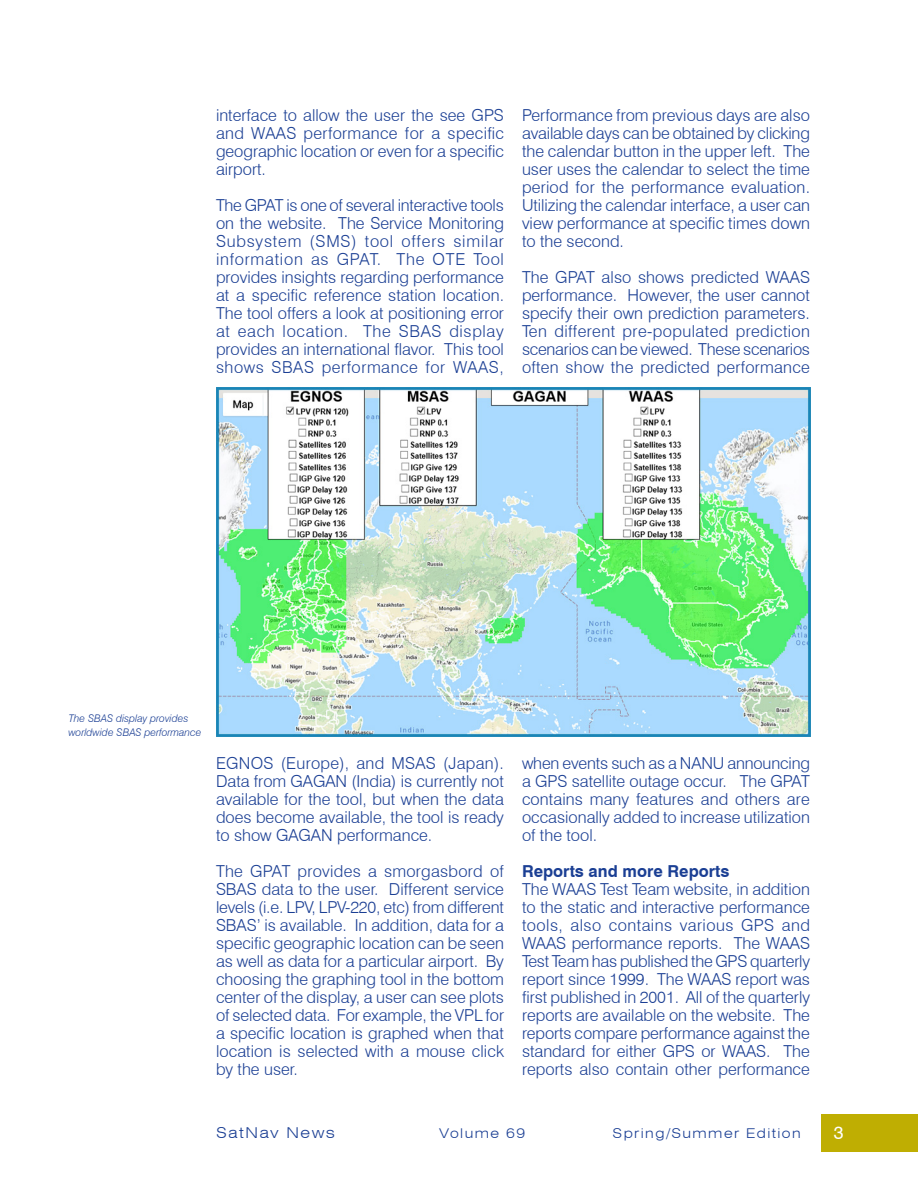
<style>
.page{position:relative;width:918px;height:1188px;background:#fff}
.page>*{position:absolute;margin:0;border:0;box-sizing:border-box;transform-origin:0 0}
.t1{font:18px "Swiss 721 BT";color:#fff}
.t2{font:300 16.5px/18px "Swiss 721 BT";color:#1b3f94;text-align:justify}
.t3{font:700 16.5px "Swiss 721 BT";color:#1b3f94}
.t4{font:300 expanded 15px "Swiss 721 BT";letter-spacing:.095em;color:#1b3f94}
.t5{font:300 expanded 13.5px "Swiss 721 BT";letter-spacing:.11em;color:#1b3f94}
.t6{font:italic 300 10.5px/13.5px "Swiss 721 BT";color:#1b3f94}
</style>
<div class="page">
<div style="left:822px;top:1114px;width:96px;height:38px;background:#bfae02"></div>
<img style="left:216px;top:387px;width:595px;height:349px">
<p class="t2" style="left:216px;top:106px;width:290px">interface to allow the user the see GPS and WAAS performance for a specific geographic location or even for a specific airport.</p>
<p class="t2" style="left:216px;top:196px;width:290px">The GPAT is one of several interactive tools on the website. The Service Monitoring Subsystem (SMS) tool offers similar information as GPAT. The OTE Tool provides insights regarding performance at a specific reference station location.<br>The tool offers a look at positioning error at each location. The SBAS display provides an international flavor. This tool shows SBAS performance for WAAS,</p>
<p class="t2" style="left:522px;top:106px;width:290px">Performance from previous days are also available days can be obtained by clicking the calendar button in the upper left. The user uses the calendar to select the time period for the performance evaluation.<br>Utilizing the calendar interface, a user can view performance at specific times down to the second.</p>
<p class="t2" style="left:522px;top:268px;width:290px">The GPAT also shows predicted WAAS performance. However, the user cannot specify their own prediction parameters.<br>Ten different pre-populated prediction scenarios can be viewed. These scenarios often show the predicted performance</p>
<p class="t6" style="left:68px;top:712px;width:135px">The SBAS display provides worldwide SBAS performance</p>
<p class="t2" style="left:216px;top:754px;width:289px">EGNOS (Europe), and MSAS (Japan).<br>Data from GAGAN (India) is currently not available for the tool, but when the data does become available, the tool is ready to show GAGAN performance.</p>
<p class="t2" style="left:216px;top:862px;width:290px">The GPAT provides a smorgasbord of SBAS data to the user. Different service levels (i.e. LPV, LPV-220, etc) from different SBAS’ is available. In addition, data for a specific geographic location can be seen as well as data for a particular airport. By choosing the graphing tool in the bottom center of the display, a user can see plots of selected data. For example, the VPL for a specific location is graphed when that location is selected with a mouse click by the user.</p>
<p class="t2" style="left:522px;top:754px;width:290px">when events such as a NANU announcing a GPS satellite outage occur. The GPAT contains many features and others are occasionally added to increase utilization of the tool.</p>
<p class="t3" style="left:522px;top:859px;width:209px">Reports and more Reports</p>
<p class="t2" style="left:522px;top:880px;width:290px">The WAAS Test Team website, in addition to the static and interactive performance tools, also contains various GPS and WAAS performance reports. The WAAS Test Team has published the GPS quarterly report since 1999. The WAAS report was first published in 2001. All of the quarterly reports are available on the website. The reports compare performance against the standard for either GPS or WAAS. The reports also contain other performance</p>
<p class="t4" style="left:216px;top:1124px;width:120px">SatNav News</p>
<p class="t5" style="left:439px;top:1125px;width:88px">Volume 69</p>
<p class="t5" style="left:613px;top:1125px;width:190px">Spring/Summer Edition</p>
<p class="t1" style="left:834px;top:1120px;width:11px">3</p>
</div>
